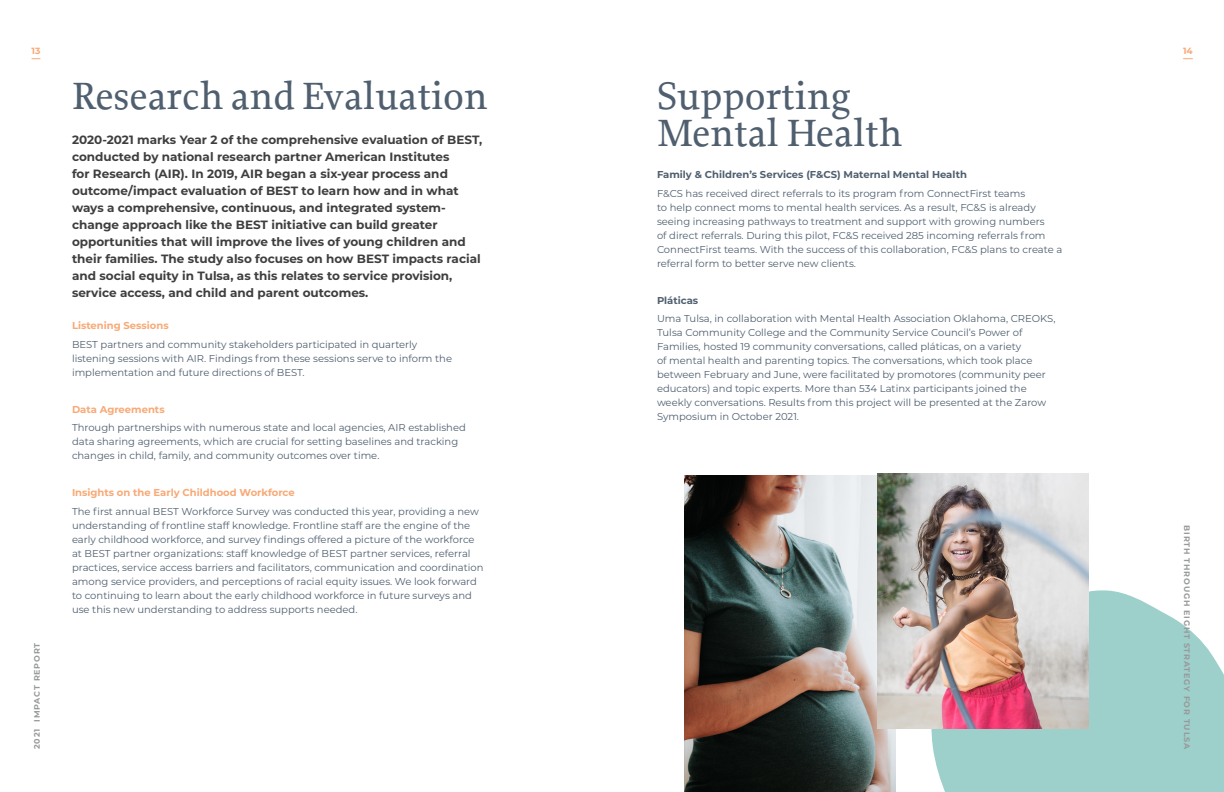
<style>
.page{position:relative;width:1224px;height:792px;background:#fff}
.page>*{position:absolute;margin:0;border:0;box-sizing:border-box;transform-origin:0 0}
.t1{font:500 40px/37px "Proforma";color:#4f5f6f}
.t2{font:700 12px/17px "Montserrat";color:#3e3e3f}
.t3{font:10px/14px "Montserrat";color:#4f5f6f}
.section_title{font:700 10px "Montserrat";color:#f8a976}
.section_title-2{font:700 10px "Montserrat";color:#4f5f6f}
.t4{font:700 9px "Montserrat";color:#f8a976}
.t5{font:700 8px "Montserrat";letter-spacing:.1em;color:#98999a}
</style>
<div class="page">
<img style="left:684px;top:475px;width:211px;height:317px">
<svg style="left:931px;top:590px;width:293px;height:202px;background:#a5d4cf"></svg>
<img style="left:877px;top:473px;width:212px;height:256px">
<p class="t4" style="left:32px;top:44px;width:10px">13</p>
<p class="t4" style="left:1183px;top:44px;width:11px">14</p>
<p class="t5" style="left:31px;top:749px;width:108px;rotate:-90deg">2021 IMPACT REPORT</p>
<p class="t1" style="left:72px;top:77px;width:417px">Research and Evaluation</p>
<p class="t2" style="left:72px;top:131px;width:412px">2020-2021 marks Year 2 of the comprehensive evaluation of BEST, conducted by national research partner American Institutes<br>for Research (AIR). In 2019, AIR began a six-year process and outcome/impact evaluation of BEST to learn how and in what ways a comprehensive, continuous, and integrated system&shy;change approach like the BEST initiative can build greater opportunities that will improve the lives of young children and their families. The study also focuses on how BEST impacts racial and social equity in Tulsa, as this relates to service provision, service access, and child and parent outcomes.</p>
<p class="section_title" style="left:72px;top:318px;width:98px">Listening Sessions</p>
<p class="t3" style="left:72px;top:337px;width:382px">BEST partners and community stakeholders participated in quarterly listening sessions with AIR. Findings from these sessions serve to inform the implementation and future directions of BEST.</p>
<p class="section_title" style="left:72px;top:402px;width:94px">Data Agreements</p>
<p class="t3" style="left:72px;top:420px;width:395px">Through partnerships with numerous state and local agencies, AIR established data sharing agreements, which are crucial for setting baselines and tracking changes in child, family, and community outcomes over time.</p>
<p class="section_title" style="left:72px;top:485px;width:224px">Insights on the Early Childhood Workforce</p>
<p class="t3" style="left:72px;top:504px;width:413px">The first annual BEST Workforce Survey was conducted this year, providing a new understanding of frontline staff knowledge. Frontline staff are the engine of the early childhood workforce, and survey findings offered a picture of the workforce at BEST partner organizations: staff knowledge of BEST partner services, referral practices, service access barriers and facilitators, communication and coordination among service providers, and perceptions of racial equity issues. We look forward to continuing to learn about the early childhood workforce in future surveys and use this new understanding to address supports needed.</p>
<p class="t1" style="left:657px;top:77px;width:247px">Supporting<br>Mental Health</p>
<p class="section_title-2" style="left:657px;top:167px;width:312px">Family &amp; Children’s Services (F&amp;CS) Maternal Mental Health</p>
<p class="t3" style="left:657px;top:186px;width:407px">F&amp;CS has received direct referrals to its program from ConnectFirst teams<br>to help connect moms to mental health services. As a result, FC&amp;S is already seeing increasing pathways to treatment and support with growing numbers<br>of direct referrals. During this pilot, FC&amp;S received 285 incoming referrals from ConnectFirst teams. With the success of this collaboration, FC&amp;S plans to create a referral form to better serve new clients.</p>
<p class="section_title-2" style="left:657px;top:293px;width:43px">Pláticas</p>
<p class="t3" style="left:657px;top:311px;width:400px">Uma Tulsa, in collaboration with Mental Health Association Oklahoma, CREOKS, Tulsa Community College and the Community Service Council’s Power of Families, hosted 19 community conversations, called pláticas, on a variety<br>of mental health and parenting topics. The conversations, which took place between February and June, were facilitated by promotores (community peer educators) and topic experts. More than 534 Latinx participants joined the weekly conversations. Results from this project will be presented at the Zarow Symposium in October 2021.</p>
<p class="t5" style="left:1193px;top:525px;width:226px;rotate:90deg">BIRTH THROUGH EIGHT STRATEGY FOR TULSA</p>
</div>
